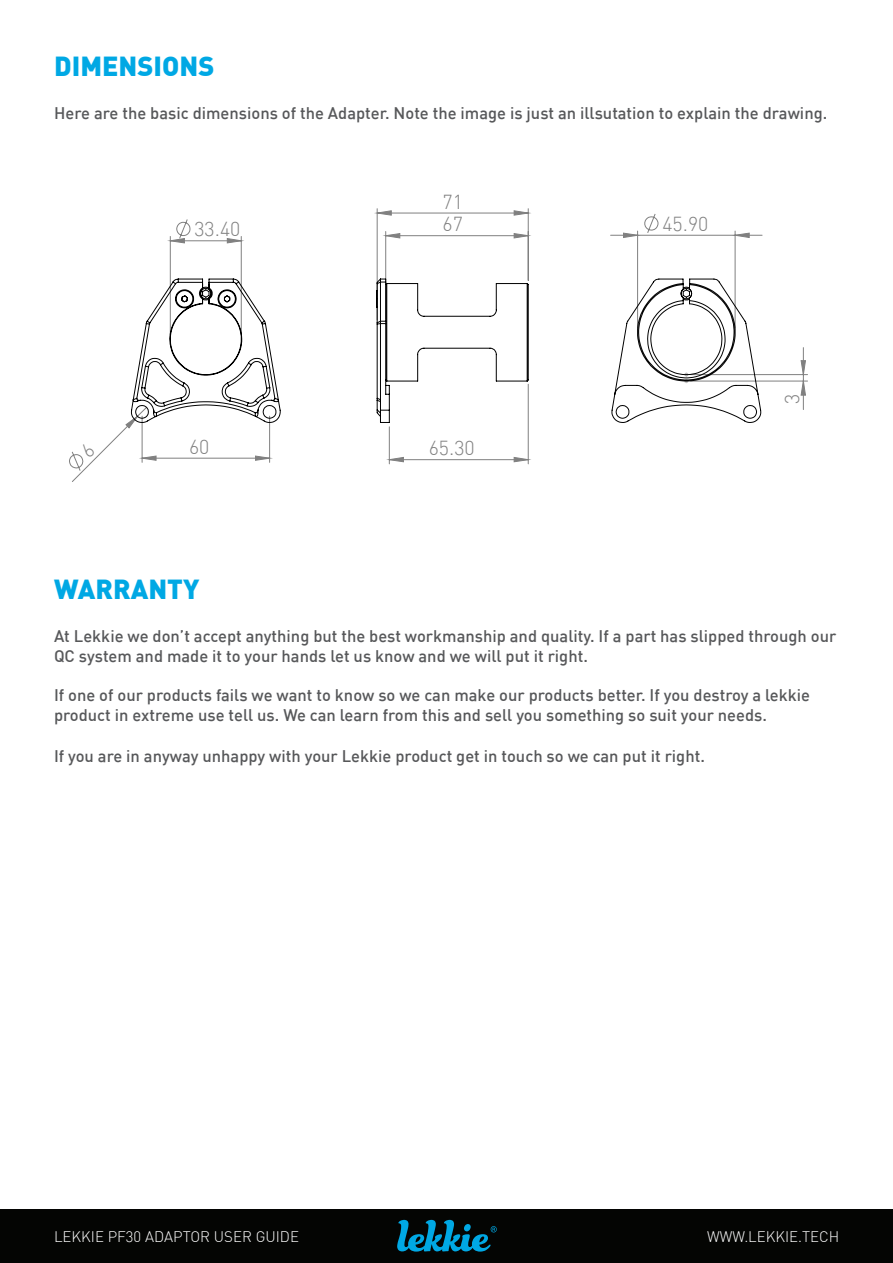
<style>
.page{position:relative;width:893px;height:1263px;background:#fff}
.page>*{position:absolute;margin:0;border:0;box-sizing:border-box;transform-origin:0 0}
.t1{font:27px "DIN Black Alternate";color:#00a8e4}
.t2{font:300 19.8px/22.8px "DIN";color:#808080}
.t3{font:500 16.5px/19.8px "DIN";color:#57585a}
.t4{font:300 15px "DIN";color:#fff}
</style>
<div class="page">
<div style="left:0;top:1209px;width:893px;height:53px;background:#040503"></div>
<svg style="left:397px;top:1220px;width:100px;height:31px"></svg>
<svg style="left:72px;top:208px;width:736px;height:274px"></svg>
<svg style="left:377px;top:211px;width:151px;height:27px"></svg>
<svg style="left:170px;top:218px;width:71px;height:25px"></svg>
<svg style="left:126px;top:416px;width:11px;height:12px"></svg>
<svg style="left:142px;top:456px;width:128px;height:4px"></svg>
<svg style="left:389px;top:457px;width:139px;height:5px"></svg>
<svg style="left:623px;top:213px;width:126px;height:24px"></svg>
<svg style="left:801px;top:361px;width:4px;height:34px"></svg>
<svg style="left:131px;top:278px;width:630px;height:145px"></svg>
<svg style="left:69px;top:442px;width:26px;height:30px"></svg>
<p class="t1" style="left:54px;top:48px;width:162px">DIMENSIONS</p>
<p class="t3" style="left:54px;top:102px;width:775px">Here are the basic dimensions of the Adapter. Note the image is just an illsutation to explain the drawing.</p>
<p class="t2" style="left:194px;top:217px;width:48px">33.40</p>
<p class="t2" style="left:189px;top:435px;width:22px">60</p>
<p class="t1" style="left:54px;top:571px;width:147px">WARRANTY</p>
<p class="t2" style="left:443px;top:190px;width:22px">71<br>67</p>
<p class="t2" style="left:429px;top:437px;width:48px">65.30</p>
<p class="t2" style="left:662px;top:212px;width:48px">45.90</p>
<p class="t2" style="left:780px;top:404px;width:12px;rotate:-90deg">3</p>
<p class="t3" style="left:54px;top:625px;width:784px">At Lekkie we don’t accept anything but the best workmanship and quality. If a part has slipped through our<br>QC system and made it to your hands let us know and we will put it right.</p>
<p class="t3" style="left:54px;top:685px;width:758px">If one of our products fails we want to know so we can make our products better. If you destroy a lekkie product in extreme use tell us. We can learn from this and sell you something so suit your needs.</p>
<p class="t3" style="left:54px;top:746px;width:652px">If you are in anyway unhappy with your Lekkie product get in touch so we can put it right.</p>
<p class="t4" style="left:54px;top:1228px;width:247px">LEKKIE PF30 ADAPTOR USER GUIDE</p>
<p class="t4" style="left:707px;top:1228px;width:134px">WWW.LEKKIE.TECH</p>
</div>
